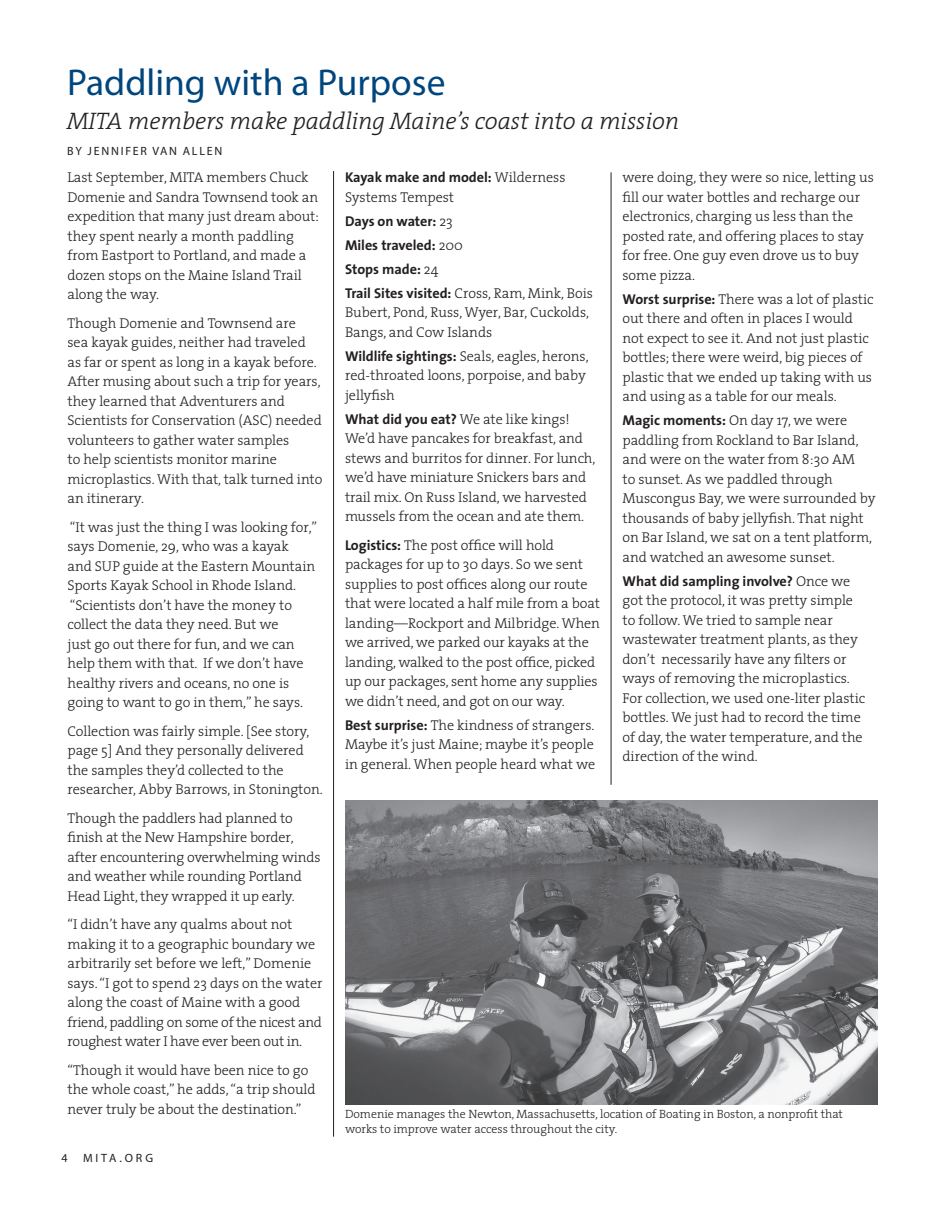
<style>
.page{position:relative;width:945px;height:1215px;background:#fff}
.page>*{position:absolute;margin:0;border:0;box-sizing:border-box;transform-origin:0 0}
.t1{font:37.5px "Myriad Pro";color:#00467e}
.t2{font:italic 300 24px "The Serif";letter-spacing:-.005em;color:#231f20}
.t3{font:300 14.25px/19.5px "The Serif";letter-spacing:-.005em;color:#231f20}
.t4{font:700 14.25px/24px "The Sans";letter-spacing:-.005em;color:#231f20}
.t5{font:300 12px/15px "The Serif";color:#231f20}
.t6{font:12px "Myriad Pro";letter-spacing:.145em;color:#231f20}
.s1{font-family:"The Serif";font-weight:300}
.s2{font-family:"The Sans";font-weight:700}
</style>
<div class="page">
<hr style="left:333px;top:171px;width:1px;height:966px;background:#231f20">
<hr style="left:611px;top:172px;width:1px;height:613px;background:#231f20">
<img style="left:345px;top:801px;width:533px;height:303px">
<h1 class="t1" style="left:67px;top:59px;width:380px">Paddling with a Purpose</h1>
<h2 class="t2" style="left:67px;top:106px;width:614px">MITA members make paddling Maine’s coast into a mission</h2>
<p class="t6" style="left:67px;top:144px;width:157px">BY JENNIFER VAN ALLEN</p>
<p class="t3" style="left:68px;top:168px;width:253px">Last September, MITA members Chuck Domenie and Sandra Townsend took an expedition that many just dream about: they spent nearly a month paddling from Eastport to Portland, and made a dozen stops on the Maine Island Trail along the way.</p>
<p class="t3" style="left:68px;top:313px;width:256px">Though Domenie and Townsend are<br>sea kayak guides, neither had traveled as far or spent as long in a kayak before.<br>After musing about such a trip for years, they learned that Adventurers and Scientists for Conservation (ASC) needed volunteers to gather water samples<br>to help scientists monitor marine microplastics. With that, talk turned into an itinerary.</p>
<p class="t3" style="left:68px;top:517px;width:251px">“It was just the thing I was looking for,” says Domenie, 29, who was a kayak<br>and SUP guide at the Eastern Mountain Sports Kayak School in Rhode Island. “Scientists don’t have the money to collect the data they need. But we<br>just go out there for fun, and we can help them with that. If we don’t have healthy rivers and oceans, no one is going to want to go in them,” he says.</p>
<p class="t3" style="left:68px;top:721px;width:257px">Collection was fairly simple. [See story, page 5] And they personally delivered the samples they’d collected to the researcher, Abby Barrows, in Stonington.</p>
<p class="t3" style="left:68px;top:808px;width:255px">Though the paddlers had planned to finish at the New Hampshire border, after encountering overwhelming winds and weather while rounding Portland Head Light, they wrapped it up early.</p>
<p class="t3" style="left:68px;top:915px;width:257px">“I didn’t have any qualms about not making it to a geographic boundary we arbitrarily set before we left,” Domenie says. “I got to spend 23 days on the water along the coast of Maine with a good friend, paddling on some of the nicest and roughest water I have ever been out in.</p>
<p class="t3" style="left:68px;top:1060px;width:250px">“Though it would have been nice to go the whole coast,” he adds, “a trip should never truly be about the destination.”</p>
<p class="t4" style="left:345px;top:165px;width:222px">Kayak make and model: <span class="s1">Wilderness</span></p>
<p class="t3" style="left:345px;top:187px;width:111px">Systems Tempest</p>
<p class="t4" style="left:345px;top:209px;width:120px">Days on water: <span class="s1">23<br></span>Miles traveled: <span class="s1">200<br></span>Stops made: <span class="s1">24</span></p>
<p class="t3" style="left:345px;top:283px;width:249px"><span class="s2">Trail Sites visited:</span> Cross, Ram, Mink, Bois<br>Bubert, Pond, Russ, Wyer, Bar, Cuckolds,<br>Bangs, and Cow Islands</p>
<p class="t3" style="left:345px;top:346px;width:245px"><span class="s2">Wildlife sightings:</span> Seals, eagles, herons, red-throated loons, porpoise, and baby jellyfish</p>
<p class="t3" style="left:345px;top:409px;width:252px"><span class="s2">What did you eat?</span> We ate like kings!<br>We’d have pancakes for breakfast, and stews and burritos for dinner. For lunch, we’d have miniature Snickers bars and trail mix. On Russ Island, we harvested mussels from the ocean and ate them.</p>
<p class="t3" style="left:345px;top:535px;width:257px"><span class="s2">Logistics:</span> The post office will hold packages for up to 30 days. So we sent supplies to post offices along our route that were located a half mile from a boat landing—Rockport and Milbridge. When we arrived, we parked our kayaks at the landing, walked to the post office, picked up our packages, sent home any supplies we didn’t need, and got on our way.</p>
<p class="t3" style="left:345px;top:715px;width:252px;text-align:justify"><span class="s2">Best surprise:</span> The kindness of strangers.<br>Maybe it’s just Maine; maybe it’s people in general. When people heard what we</p>
<p class="t3" style="left:623px;top:168px;width:253px">were doing, they were so nice, letting us fill our water bottles and recharge our electronics, charging us less than the posted rate, and offering places to stay for free. One guy even drove us to buy some pizza.</p>
<p class="t3" style="left:623px;top:289px;width:253px"><span class="s2">Worst surprise:</span> There was a lot of plastic out there and often in places I would not expect to see it. And not just plastic bottles; there were weird, big pieces of plastic that we ended up taking with us and using as a table for our meals.</p>
<p class="t3" style="left:623px;top:411px;width:255px"><span class="s2">Magic moments:</span> On day 17, we were paddling from Rockland to Bar Island, and were on the water from 8:30 AM<br>to sunset. As we paddled through Muscongus Bay, we were surrounded by thousands of baby jellyfish. That night on Bar Island, we sat on a tent platform, and watched an awesome sunset.</p>
<p class="t4" style="left:623px;top:568px;width:229px">What did sampling involve? <span class="s1">Once we</span></p>
<p class="t3" style="left:623px;top:591px;width:244px">got the protocol, it was pretty simple to follow. We tried to sample near wastewater treatment plants, as they don’t necessarily have any filters or ways of removing the microplastics.<br>For collection, we used one-liter plastic bottles. We just had to record the time of day, the water temperature, and the direction of the wind.</p>
<p class="t5" style="left:345px;top:1107px;width:500px">Domenie manages the Newton, Massachusetts, location of Boating in Boston, a nonprofit that works to improve water access throughout the city.</p>
<p class="t6" style="left:62px;top:1151px;width:8px">4</p>
<p class="t6" style="left:83px;top:1151px;width:72px">MITA.ORG</p>
</div>
